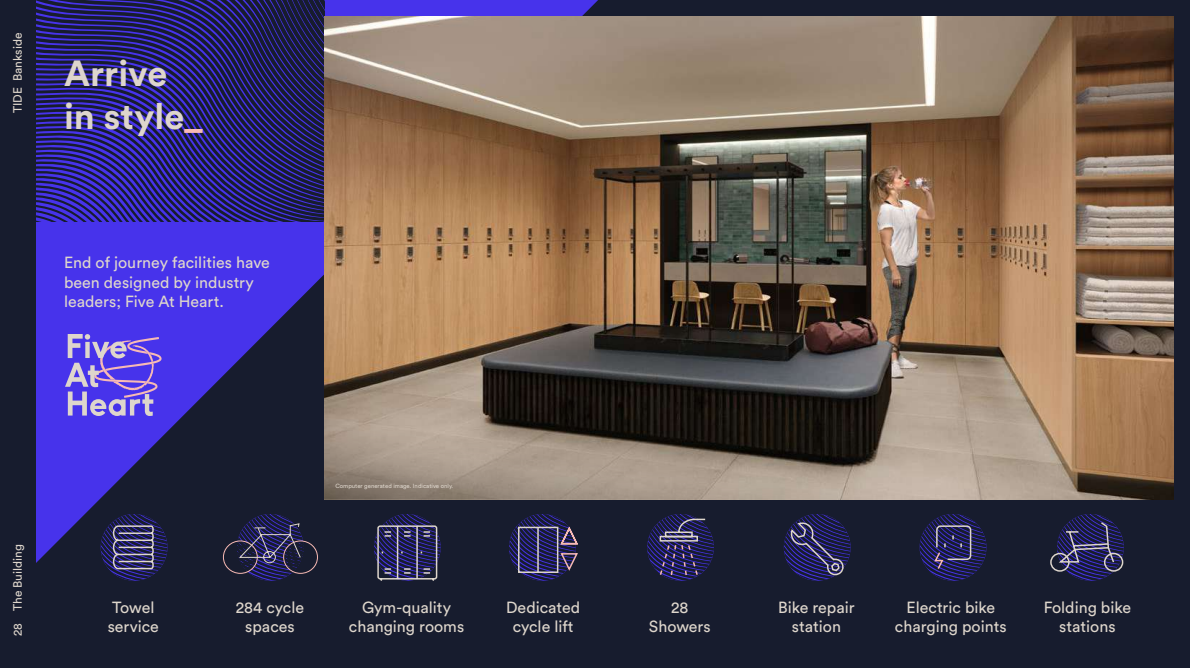
<style>
.page{position:relative;width:1190px;height:668px;background:#fff}
.page>*{position:absolute;margin:0;border:0;box-sizing:border-box;transform-origin:0 0}
.t1{font:700 36px/43.2px "Circular Std";color:#ded6cc}
.t2{font:16px/19.2px "Circular Std";color:#ded6cc;text-align:center}
.t3{font:12px "Circular Std";color:#ded6cc}
.t4{font:6px "Circular Std";color:#ded6cc}
.s1{color:#f7bab4}
</style>
<div class="page">
<div style="left:36px;top:0;width:1154px;height:668px;background:#171c2e"></div>
<svg style="left:36px;top:0;width:562px;height:563px;fill:#4733eb"></svg>
<svg style="left:36px;top:0;width:288px;height:222px"></svg>
<img style="left:324px;top:16px;width:850px;height:484px">
<svg style="left:65px;top:334px;width:97px;height:82px;background:#7a65de"></svg>
<svg style="left:101px;top:514px;width:66px;height:67px"></svg>
<svg style="left:374px;top:514px;width:67px;height:67px"></svg>
<svg style="left:509px;top:514px;width:70px;height:67px"></svg>
<svg style="left:920px;top:514px;width:66px;height:67px"></svg>
<svg style="left:1050px;top:514px;width:74px;height:67px"></svg>
<svg style="left:784px;top:514px;width:67px;height:67px"></svg>
<svg style="left:647px;top:514px;width:67px;height:67px"></svg>
<svg style="left:324px;top:404px;width:678px;height:96px;background:#84786c"></svg>
<div style="left:325px;top:473px;width:138px;height:27px;background:#0c0802;opacity:.25"></div>
<div style="left:283px;top:540px;width:35px;height:34px;border:1px solid #f7bab4;border-radius:50%"></div>
<svg style="left:223px;top:514px;width:94px;height:67px"></svg>
<div style="left:0;top:0;width:36px;height:668px;background:#171c2e"></div>
<p class="t3" style="left:10px;top:113px;width:82px;rotate:-90deg">TIDE Bankside</p>
<h1 class="t1" style="left:64px;top:51px;width:140px">Arrive in style<span class="s1">_</span></h1>
<p class="t2" style="left:64px;top:253px;width:207px;text-align:left">End of journey facilities have been designed by industry leaders; Five At Heart.</p>
<p class="t3" style="left:10px;top:611px;width:68px;rotate:-90deg">The Building</p>
<p class="t3" style="left:10px;top:636px;width:15px;rotate:-90deg">28</p>
<p class="t2" style="left:108px;top:598px;width:53px;text-align:left">Towel service</p>
<p class="t4" style="left:335px;top:483px;width:119px">Computer generated image. Indicative only.</p>
<p class="t2" style="left:236px;top:598px;width:70px">284 cycle spaces</p>
<p class="t2" style="left:649px;top:598px;width:63px">28<br>Showers</p>
<p class="t2" style="left:895px;top:598px;width:113px">Electric bike charging points</p>
<p class="t2" style="left:349px;top:598px;width:117px">Gym-quality changing rooms</p>
<p class="t2" style="left:778px;top:598px;width:78px">Bike repair station</p>
<p class="t2" style="left:1044px;top:598px;width:89px">Folding bike stations</p>
<p class="t2" style="left:506px;top:598px;width:76px">Dedicated cycle lift</p>
</div>
